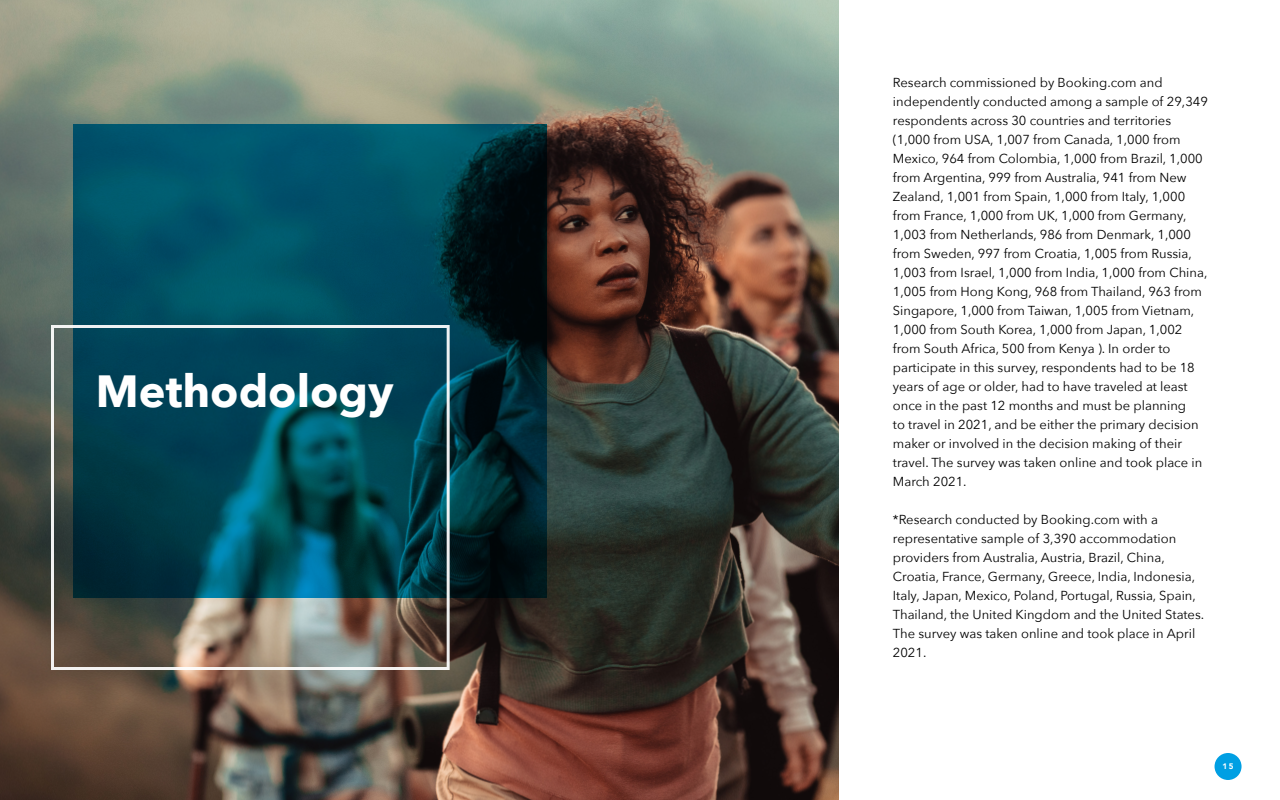
<style>
.page{position:relative;width:1280px;height:800px;background:#fff}
.page>*{position:absolute;margin:0;border:0;box-sizing:border-box;transform-origin:0 0}
.t1{font:700 45px "Avenir Next";color:#fff}
.Paragraph_Style_1{font:13px/19px "Avenir Next";color:#000}
.t2{font:900 8px "Avenir";color:#fff}
</style>
<div class="page">
<img style="left:0;top:0;width:838px;height:800px">
<svg style="left:73px;top:124px;width:474px;height:474px;background:#004151"></svg>
<div style="left:51px;top:325px;width:399px;height:345px;border:3px solid #fff"></div>
<div style="left:1215px;top:753px;width:27px;height:27px;background:#009fe3;border-radius:50%"></div>
<p class="t1" style="left:96px;top:352px;width:299px">Methodology</p>
<p class="Paragraph_Style_1" style="left:893px;top:72px;width:317px">Research commissioned by Booking.com and independently conducted among a sample of 29,349 respondents across 30 countries and territories (1,000 from USA, 1,007 from Canada, 1,000 from Mexico, 964 from Colombia, 1,000 from Brazil, 1,000 from Argentina, 999 from Australia, 941 from New Zealand, 1,001 from Spain, 1,000 from Italy, 1,000 from France, 1,000 from UK, 1,000 from Germany, 1,003 from Netherlands, 986 from Denmark, 1,000 from Sweden, 997 from Croatia, 1,005 from Russia, 1,003 from Israel, 1,000 from India, 1,000 from China, 1,005 from Hong Kong, 968 from Thailand, 963 from Singapore, 1,000 from Taiwan, 1,005 from Vietnam, 1,000 from South Korea, 1,000 from Japan, 1,002 from South Africa, 500 from Kenya ). In order to participate in this survey, respondents had to be 18 years of age or older, had to have traveled at least once in the past 12 months and must be planning<br>to travel in 2021, and be either the primary decision maker or involved in the decision making of their travel. The survey was taken online and took place in March 2021.</p>
<p class="Paragraph_Style_1" style="left:893px;top:509px;width:313px">*Research conducted by Booking.com with a representative sample of 3,390 accommodation providers from Australia, Austria, Brazil, China, Croatia, France, Germany, Greece, India, Indonesia, Italy, Japan, Mexico, Poland, Portugal, Russia, Spain, Thailand, the United Kingdom and the United States.<br>The survey was taken online and took place in April 2021.</p>
<p class="t2" style="left:1223px;top:759px;width:13px">15</p>
</div>
